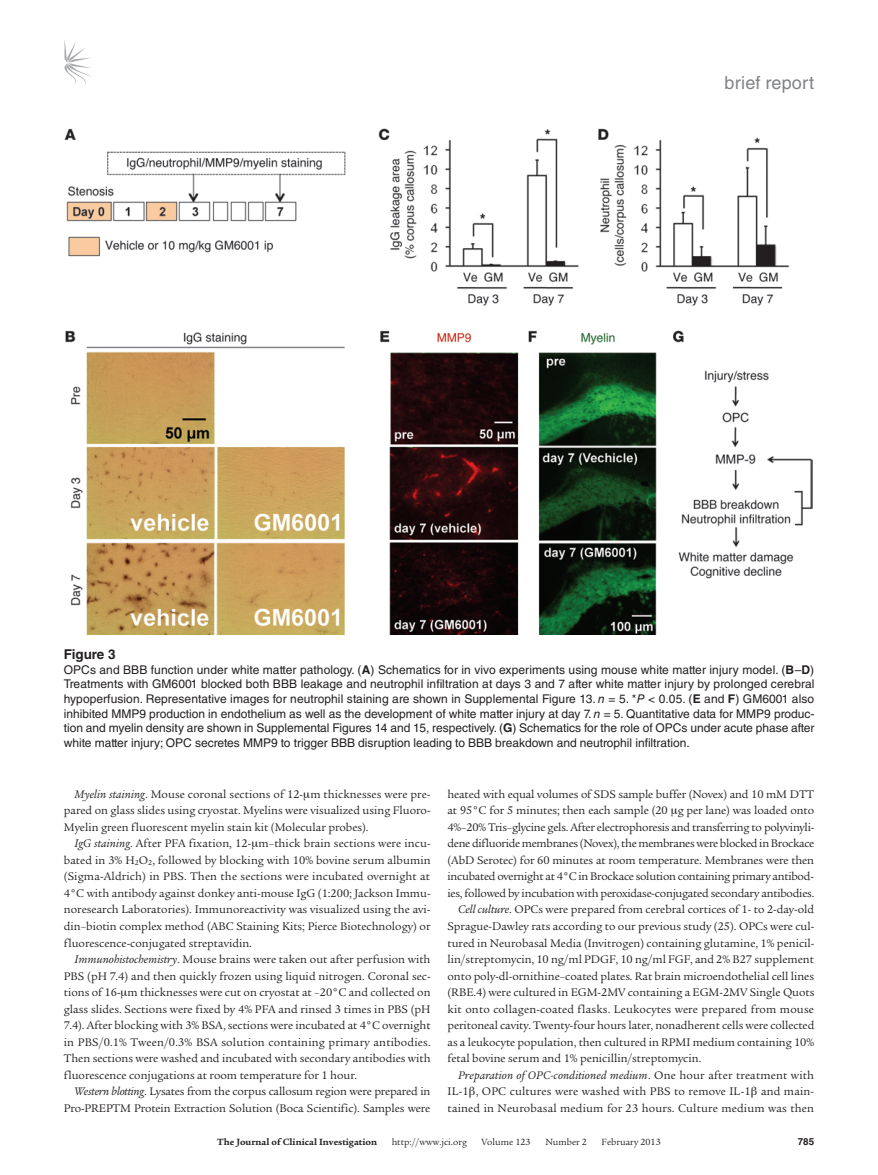
<style>
.page{position:relative;width:878px;height:1175px;background:#fff}
.page>*{position:absolute;margin:0;border:0;box-sizing:border-box;transform-origin:0 0}
.t1{font:18px "Helvetica LT Std";letter-spacing:.01em;color:#808285}
.t2{font:700 13.5px "Helvetica LT Std";color:#231f20}
.t3{font:12px/16.5px "Legacy Serif Std";color:#231f20;text-align:justify}
.t4{font:12px/14.7px "Helvetica LT Std";color:#231f20;text-align:justify}
.t5{font:12px "Legacy Serif Std";letter-spacing:-.02em;color:#231f20}
.t6{font:12px "Legacy Serif Std";letter-spacing:-.025em;color:#231f20}
.t7{font:italic 12px "Legacy Serif Std";letter-spacing:.01em;color:#231f20}
.t8{font:9.75px "Legacy Serif Std";color:#231f20}
.t9{font:700 9.75px "Legacy Serif Std";color:#231f20}
.t10{font:700 9.75px "Helvetica LT Std";color:#231f20}
.s1{font-weight:700}
.s2{font-style:italic}
.s3{font-style:normal}
</style>
<div class="page">
<svg style="left:64px;top:40px;width:27px;height:45px"></svg>
<img style="left:64px;top:128px;width:748px;height:506px">
<h1 class="t1" style="left:724px;top:73px;width:91px">brief report</h1>
<p class="t2" style="left:64px;top:646px;width:53px">Figure 3</p>
<p class="t4" style="left:64px;top:662px;width:752px">OPCs and BBB function under white matter pathology. (<span class="s1">A</span>) Schematics for in vivo experiments using mouse white matter injury model. (<span class="s1">B</span>–<span class="s1">D</span>)<br>Treatments with GM6001 blocked both BBB leakage and neutrophil infiltration at days 3 and 7 after white matter injury by prolonged cerebral hypoperfusion. Representative images for neutrophil staining are shown in Supplemental Figure 13. <span class="s2">n</span> = 5. *<span class="s2">P</span> &lt; 0.05. (<span class="s1">E</span> and <span class="s1">F</span>) GM6001 also inhibited MMP9 production in endothelium as well as the development of white matter injury at day 7. <span class="s2">n</span> = 5. Quantitative data for MMP9 produc&shy;tion and myelin density are shown in Supplemental Figures 14 and 15, respectively. (<span class="s1">G</span>) Schematics for the role of OPCs under acute phase after white matter injury; OPC secretes MMP9 to trigger BBB disruption leading to BBB breakdown and neutrophil infiltration.</p>
<p class="t3" style="left:64px;top:786px;width:368px;text-indent:11px"><span class="s2">Myelin staining</span>. Mouse coronal sections of 12- m thicknesses were pre&shy;pared on glass slides using cryostat. Myelins were visualized using Fluoro-Myelin green fluorescent myelin stain kit (Molecular probes).</p>
<p class="t3" style="left:64px;top:835px;width:368px;text-indent:11px"><span class="s2">IgG staining</span>. After PFA fixation, 12- m–thick brain sections were incu&shy;bated in 3% H<sub>2</sub>O<sub>2</sub>, followed by blocking with 10% bovine serum albumin (Sigma-Aldrich) in PBS. Then the sections were incubated overnight at 4°C with antibody against donkey anti-mouse IgG (1:200; Jackson Immu&shy;noresearch Laboratories). Immunoreactivity was visualized using the avi&shy;din–biotin complex method (ABC Staining Kits; Pierce Biotechnology) or fluorescence-conjugated streptavidin.</p>
<p class="t3" style="left:64px;top:951px;width:368px;text-indent:11px"><span class="s2">Immunohistochemistry</span>. Mouse brains were taken out after perfusion with PBS (pH 7.4) and then quickly frozen using liquid nitrogen. Coronal sec&shy;tions of 16- m thicknesses were cut on cryostat at –20°C and collected on glass slides. Sections were fixed by 4% PFA and rinsed 3 times in PBS (pH 7.4). After blocking with 3% BSA, sections were incubated at 4°C overnight in PBS/0.1% Tween/0.3% BSA solution containing primary antibodies.<br>Then sections were washed and incubated with secondary antibodies with fluorescence conjugations at room temperature for 1 hour.</p>
<p class="t3" style="left:64px;top:1083px;width:368px;text-align:right"><span class="s2">Western blotting</span>. Lysates from the corpus callosum region were prepared in<br>Pro-PREPTM Protein Extraction Solution (Boca Scientific). Samples were</p>
<p class="t3" style="left:447px;top:786px;width:368px">heated with equal volumes of SDS sample buffer (Novex) and 10 mM DTT</p>
<p class="t3" style="left:447px;top:802px;width:368px">at 95°C for 5 minutes; then each sample (20 g per lane) was loaded onto</p>
<p class="t5" style="left:447px;top:820px;width:368px">4%–20% Tris–glycine gels. After electrophoresis and transferring to polyvinyli-</p>
<p class="t6" style="left:447px;top:837px;width:368px">dene difluoride membranes (Novex), the membranes were blocked in Brockace</p>
<p class="t3" style="left:447px;top:852px;width:368px">(AbD Serotec) for 60 minutes at room temperature. Membranes were then</p>
<p class="t5" style="left:447px;top:870px;width:368px">incubated overnight at 4°C in Brockace solution containing primary antibod-</p>
<p class="t5" style="left:447px;top:886px;width:368px">ies, followed by incubation with peroxidase-conjugated secondary antibodies.</p>
<p class="t3" style="left:458px;top:901px;width:357px"><span class="s2">Cell culture</span>. OPCs were prepared from cerebral cortices of 1- to 2-day-old</p>
<p class="t3" style="left:447px;top:918px;width:368px">Sprague-Dawley rats according to our previous study (25). OPCs were cul-</p>
<p class="t3" style="left:447px;top:934px;width:368px">tured in Neurobasal Media (Invitrogen) containing glutamine, 1% penicil-</p>
<p class="t3" style="left:447px;top:951px;width:368px">lin/streptomycin, 10 ng/ml PDGF, 10 ng/ml FGF, and 2% B27 supplement</p>
<p class="t3" style="left:447px;top:967px;width:368px">onto poly-dl-ornithine–coated plates. Rat brain microendothelial cell lines</p>
<p class="t3" style="left:447px;top:984px;width:368px">(RBE.4) were cultured in EGM-2MV containing a EGM-2MV Single Quots</p>
<p class="t3" style="left:447px;top:1000px;width:368px">kit onto collagen-coated flasks. Leukocytes were prepared from mouse</p>
<p class="t3" style="left:447px;top:1017px;width:368px">peritoneal cavity. Twenty-four hours later, nonadherent cells were collected</p>
<p class="t3" style="left:447px;top:1033px;width:368px">as a leukocyte population, then cultured in RPMI medium containing 10%</p>
<p class="t3" style="left:447px;top:1050px;width:255px">fetal bovine serum and 1% penicillin/streptomycin.</p>
<p class="t7" style="left:458px;top:1068px;width:357px">Preparation of OPC-conditioned medium<span class="s3">. One hour after treatment with</span></p>
<p class="t3" style="left:447px;top:1083px;width:368px">IL-1 , OPC cultures were washed with PBS to remove IL-1 and main-</p>
<p class="t3" style="left:447px;top:1099px;width:368px">tained in Neurobasal medium for 23 hours. Culture medium was then</p>
<p class="t9" style="left:217px;top:1135px;width:161px">The Journal of Clinical Investigation</p>
<p class="t8" style="left:391px;top:1136px;width:77px">http://www.jci.org</p>
<p class="t8" style="left:481px;top:1136px;width:50px">Volume 123</p>
<p class="t8" style="left:545px;top:1136px;width:43px">Number 2</p>
<p class="t8" style="left:601px;top:1136px;width:61px">February 2013</p>
<p class="t10" style="left:797px;top:1135px;width:18px">785</p>
</div>
